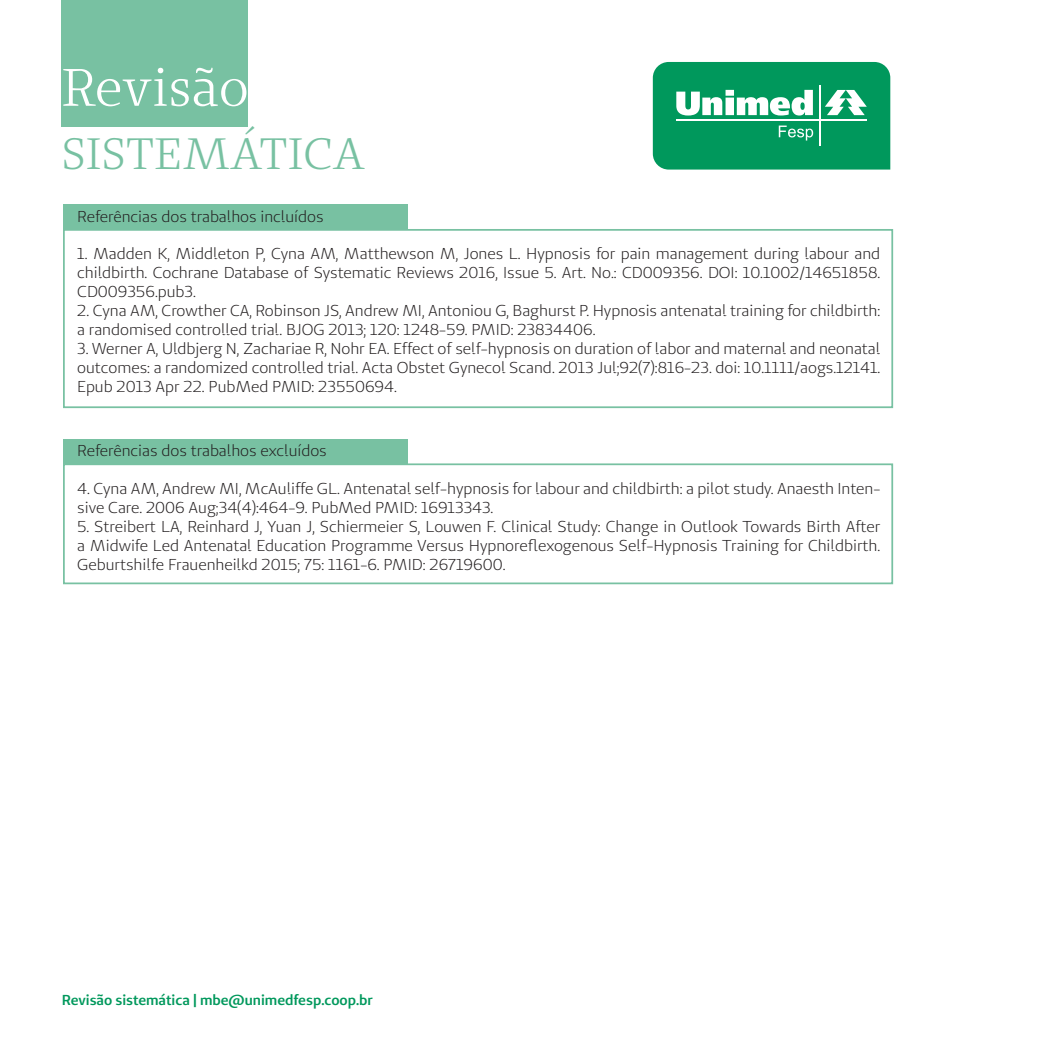
<style>
.page{position:relative;width:1042px;height:1042px;background:#fff}
.page>*{position:absolute;margin:0;border:0;box-sizing:border-box;transform-origin:0 0}
.t1{font:52.5px "Unimed Serif";color:#fff}
.t2{font:43.75px "Unimed Serif";letter-spacing:.01em;color:#78c1a2}
.Referências{font:15.75px/18.9px "Unimed Sans";color:#231f20;text-align:justify}
.t3{font:600 14.35px "Unimed Sans";color:#00985c}
</style>
<div class="page">
<div style="left:61px;top:0;width:187px;height:127px;background:#78c1a2"></div>
<svg style="left:652px;top:62px;width:239px;height:108px;background:#24a673"></svg>
<div style="left:63px;top:463px;width:830px;height:121px;border:2px solid #78c1a2"></div>
<div style="left:63px;top:439px;width:344px;height:24px;background:#78c1a2"></div>
<div style="left:63px;top:229px;width:830px;height:179px;border:2px solid #78c1a2"></div>
<div style="left:63px;top:205px;width:344px;height:24px;background:#78c1a2"></div>
<h1 class="t1" style="left:62px;top:54px;width:189px">Revisão</h1>
<h2 class="t2" style="left:62px;top:126px;width:305px">SISTEMÁTICA</h2>
<p class="Referências" style="left:77px;top:206px;width:248px">Referências dos trabalhos incluídos</p>
<p class="Referências" style="left:77px;top:244px;width:804px">1. Madden K, Middleton P, Cyna AM, Matthewson M, Jones L. Hypnosis for pain management during labour and childbirth. Cochrane Database of Systematic Reviews 2016, Issue 5. Art. No.: CD009356. DOI: 10.1002/14651858.<br>CD009356.pub3.</p>
<p class="Referências" style="left:77px;top:301px;width:804px">2. Cyna AM, Crowther CA, Robinson JS, Andrew MI, Antoniou G, Baghurst P. Hypnosis antenatal training for childbirth: a randomised controlled trial. BJOG 2013; 120: 1248-59. PMID: 23834406.</p>
<p class="Referências" style="left:77px;top:339px;width:804px">3. Werner A, Uldbjerg N, Zachariae R, Nohr EA. Effect of self-hypnosis on duration of labor and maternal and neonatal outcomes: a randomized controlled trial. Acta Obstet Gynecol Scand. 2013 Jul;92(7):816-23. doi: 10.1111/aogs.12141.<br>Epub 2013 Apr 22. PubMed PMID: 23550694.</p>
<p class="Referências" style="left:77px;top:441px;width:251px">Referências dos trabalhos excluídos</p>
<p class="Referências" style="left:77px;top:479px;width:804px">4. Cyna AM, Andrew MI, McAuliffe GL. Antenatal self-hypnosis for labour and childbirth: a pilot study. Anaesth Inten&shy;sive Care. 2006 Aug;34(4):464-9. PubMed PMID: 16913343.</p>
<p class="Referências" style="left:77px;top:516px;width:804px">5. Streibert LA, Reinhard J, Yuan J, Schiermeier S, Louwen F. Clinical Study: Change in Outlook Towards Birth After a Midwife Led Antenatal Education Programme Versus Hypnoreflexogenous Self-Hypnosis Training for Childbirth.<br>Geburtshilfe Frauenheilkd 2015; 75: 1161-6. PMID: 26719600.</p>
<p class="t3" style="left:62px;top:990px;width:313px">Revisão sistemática | mbe@unimedfesp.coop.br</p>
</div>
